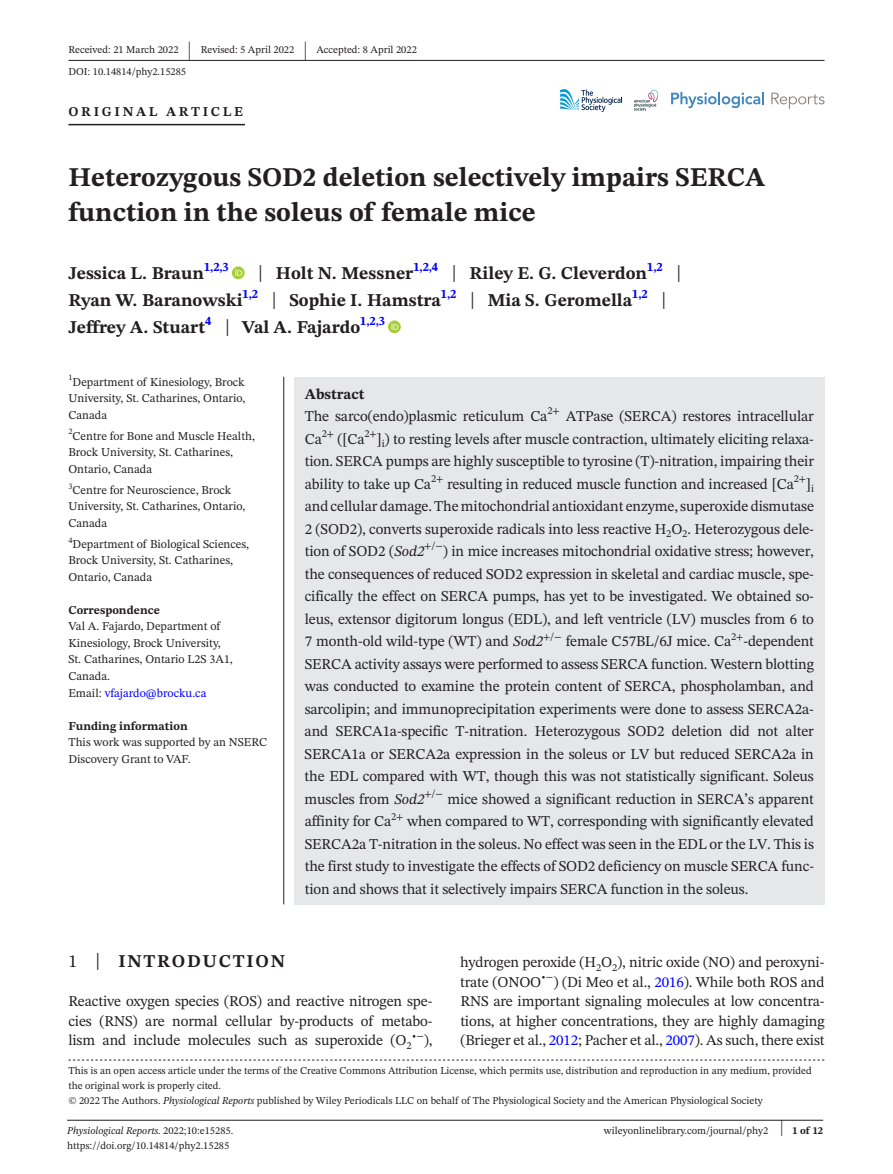
<style>
.page{position:relative;width:893px;height:1174px;background:#fff}
.page>*{position:absolute;margin:0;border:0;box-sizing:border-box;transform-origin:0 0}
.t1{font:700 27px/34.5px "STIX Two Text";color:#231f20}
.t2{font:25.65px "STIX Two Text";color:#231f20;scale:.49 1}
.t3{font:700 18px/27px "STIX Two Text";color:#231f20}
.t4{font:700 18px "STIX Two Text";letter-spacing:.1em;color:#231f20}
.t5{font:15px/22.5px "STIX Two Text";letter-spacing:-.01em;color:#231f20;text-align:justify}
.t6{font:700 13.5px "STIX Two Text";letter-spacing:.2em;color:#231f20}
.t7{font:12px/16.5px "STIX Two Text";color:#231f20}
.t8{font:700 12px "STIX Two Text";color:#231f20}
.t9{font:10.5px/15px "STIX Two Text";color:#231f20}
.t10{font:italic 10.5px "STIX Two Text";color:#231f20}
.t11{font:700 10.5px "STIX Two Text";color:#231f20}
.s1{font-weight:400;font-size:23.4px}
.s2{color:#00f}
.s3{font-weight:700}
.s4{font-family:"STIX"}
.s5{font-style:italic}
.s6{font-weight:400}
.s7{font-weight:400;font-size:23.7px}
.s8{font-style:normal}
.s9{font-weight:400;font-size:22.2px}
</style>
<div class="page">
<hr style="left:67px;top:1119px;width:756px;height:1px;background:#231f20">
<svg style="left:634px;top:90px;width:24px;height:21px"></svg>
<img style="left:560px;top:90px;width:62px;height:21px">
<svg style="left:671px;top:92px;width:93px;height:16px"></svg>
<svg style="left:771px;top:93px;width:53px;height:16px"></svg>
<hr style="left:68px;top:60px;width:756px;height:1px;background:#231f20">
<hr style="left:68px;top:124px;width:177px;height:1px;background:#231f20">
<svg style="left:232px;top:266px;width:13px;height:13px"></svg>
<svg style="left:235px;top:269px;width:7px;height:7px"></svg>
<svg style="left:388px;top:320px;width:13px;height:13px"></svg>
<svg style="left:391px;top:323px;width:7px;height:7px"></svg>
<svg style="left:68px;top:1059px;width:756px;height:1px"></svg>
<div style="left:294px;top:377px;width:530px;height:527px;background:#e6e7e9"></div>
<hr style="left:283px;top:377px;width:1px;height:527px;background:#231f20">
<p class="t9" style="left:68px;top:42px;width:112px">Received: 21 March 2022</p>
<h2 class="t2" style="left:188px;top:32px;width:8px">|</h2>
<p class="t9" style="left:201px;top:42px;width:95px">Revised: 5 April 2022</p>
<h2 class="t2" style="left:304px;top:32px;width:8px">|</h2>
<p class="t9" style="left:316px;top:42px;width:102px">Accepted: 8 April 2022</p>
<p class="t9" style="left:68px;top:64px;width:119px">DOI: 10.14814/phy2.15285</p>
<p class="t6" style="left:68px;top:101px;width:176px">ORIGINAL ARTICLE</p>
<h1 class="t1" style="left:68px;top:161px;width:698px">Heterozygous SOD2 deletion selectively impairs SERCA function in the soleus of female mice</h1>
<p class="t3" style="left:68px;top:260px;width:162px">Jessica L. Braun<sup>1,2,3</sup></p>
<p class="t3" style="left:68px;top:260px;width:614px;text-indent:190px"><span class="s1">|</span> Holt N. Messner<sup>1,2,4</sup> <span class="s1">|</span> Riley E. G. Cleverdon<sup>1,2</sup> <span class="s1">|<br></span>Ryan W. Baranowski<sup>1,2</sup> <span class="s1">|</span> Sophie I. Hamstra<sup>1,2</sup> <span class="s1">|</span> Mia S. Geromella<sup>1,2</sup> <span class="s1">|<br></span>Jeffrey A. Stuart<sup>4</sup> <span class="s1">|</span> Val A. Fajardo<sup>1,2,3</sup></p>
<p class="t7" style="left:68px;top:373px;width:178px;text-align:justify"><sup>1</sup>Department of Kinesiology, Brock University, St. Catharines, Ontario, Canada</p>
<p class="t7" style="left:68px;top:427px;width:188px"><sup>2</sup>Centre for Bone and Muscle Health,<br>Brock University, St. Catharines,<br>Ontario, Canada</p>
<p class="t7" style="left:68px;top:481px;width:178px"><sup>3</sup>Centre for Neuroscience, Brock<br>University, St. Catharines, Ontario,<br>Canada</p>
<p class="t7" style="left:68px;top:535px;width:182px"><sup>4</sup>Department of Biological Sciences,<br>Brock University, St. Catharines,<br>Ontario, Canada</p>
<p class="t8" style="left:68px;top:601px;width:93px">Correspondence</p>
<p class="t7" style="left:68px;top:618px;width:166px">Val A. Fajardo, Department of<br>Kinesiology, Brock University,<br>St. Catharines, Ontario L2S 3A1,<br>Canada.<br>Email: <span class="s2">vfajardo@brocku.ca</span></p>
<p class="t8" style="left:68px;top:717px;width:121px">Funding information</p>
<p class="t7" style="left:68px;top:733px;width:200px">This work was supported by an NSERC<br>Discovery Grant to VAF.</p>
<p class="t5" style="left:305px;top:382px;width:511px;text-align:left"><span class="s3">Abstract<br></span>The sarco(endo)plasmic reticulum Ca<sup>2</sup><sup>+</sup> ATPase (SERCA) restores intracellular<br>Ca</p>
<p class="t9" style="left:322px;top:426px;width:14px">2<span class="s4">+</span></p>
<p class="t5" style="left:337px;top:427px;width:29px">([Ca</p>
<p class="t9" style="left:364px;top:426px;width:14px">2<span class="s4">+</span></p>
<p class="t5" style="left:305px;top:427px;width:511px;text-indent:72px">]<sub>i</sub>) to resting levels after muscle contraction, ultimately eliciting relaxa&shy;tion. SERCA pumps are highly susceptible to tyrosine (T)-nitration, impairing their ability to take up Ca</p>
<p class="t9" style="left:431px;top:471px;width:14px">2<span class="s4">+</span></p>
<p class="t5" style="left:447px;top:472px;width:348px">resulting in reduced muscle function and increased [Ca</p>
<p class="t9" style="left:794px;top:471px;width:14px">2<span class="s4">+</span></p>
<p class="t5" style="left:305px;top:472px;width:511px;text-indent:501px">]<sub>i </sub>and cellular damage. The mitochondrial antioxidant enzyme, superoxide dismutase 2 (SOD2), converts superoxide radicals into less reactive H<sub>2</sub>O<sub>2</sub>. Heterozygous dele&shy;tion of SOD2 (<span class="s5">Sod2</span></p>
<p class="t9" style="left:424px;top:538px;width:20px"><span class="s4">+</span>/−</p>
<p class="t5" style="left:305px;top:540px;width:511px;text-indent:138px">) in mice increases mitochondrial oxidative stress; however, the consequences of reduced SOD2 expression in skeletal and cardiac muscle, spe&shy;cifically the effect on SERCA pumps, has yet to be investigated. We obtained so&shy;leus, extensor digitorum longus (EDL), and left ventricle (LV) muscles from 6 to 7 month-old wild-type (WT) and <span class="s5">Sod2</span></p>
<p class="t9" style="left:543px;top:628px;width:20px"><span class="s4">+</span>/−</p>
<p class="t5" style="left:566px;top:630px;width:167px">female C57BL/6J mice. Ca</p>
<p class="t9" style="left:731px;top:628px;width:14px">2<span class="s4">+</span></p>
<p class="t5" style="left:305px;top:630px;width:511px;text-indent:439px">-dependent SERCA activity assays were performed to assess SERCA function. Western blotting was conducted to examine the protein content of SERCA, phospholamban, and sarcolipin; and immunoprecipitation experiments were done to assess SERCA2a&shy;and SERCA1a-specific T-nitration. Heterozygous SOD2 deletion did not alter SERCA1a or SERCA2a expression in the soleus or LV but reduced SERCA2a in the EDL compared with WT, though this was not statistically significant. Soleus muscles from <span class="s5">Sod2</span></p>
<p class="t9" style="left:424px;top:786px;width:20px"><span class="s4">+</span>/−</p>
<p class="t5" style="left:448px;top:787px;width:368px">mice showed a significant reduction in SERCA’s apparent</p>
<p class="t5" style="left:305px;top:810px;width:88px">affinity for Ca</p>
<p class="t9" style="left:391px;top:808px;width:14px">2<span class="s4">+</span></p>
<p class="t5" style="left:305px;top:810px;width:511px;text-indent:102px">when compared to WT, corresponding with significantly elevated SERCA2a T-nitration in the soleus. No effect was seen in the EDL or the LV. This is the first study to investigate the effects of SOD2 deficiency on muscle SERCA func&shy;tion and shows that it selectively impairs SERCA function in the soleus.</p>
<p class="t4" style="left:68px;top:948px;width:218px"><span class="s6">1</span> <span class="s7">|</span> INTRODUCTION</p>
<p class="t5" style="left:68px;top:991px;width:366px;line-height:19.5px">Reactive oxygen species (ROS) and reactive nitrogen spe&shy;cies (RNS) are normal cellular by-products of metabo&shy;lism and include molecules such as superoxide (O<sub>2</sub><sup>•</sup><sup>−</sup>),</p>
<p class="t5" style="left:460px;top:952px;width:366px;line-height:19.5px">hydrogen peroxide (H<sub>2</sub>O<sub>2</sub>), nitric oxide (NO) and peroxyni&shy;trate (ONOO</p>
<p class="t5" style="left:460px;top:972px;width:366px;line-height:19.5px;text-indent:93px">) (Di Meo et al., <span class="s2">2016</span>). While both ROS and RNS are important signaling molecules at low concentra&shy;tions, at higher concentrations, they are highly damaging (Brieger et al., <span class="s2">2012</span>; Pacher et al., <span class="s2">2007</span>). As such, there exist</p>
<p class="t11" style="left:541px;top:969px;width:14px">•<span class="s6">−</span></p>
<p class="t9" style="left:68px;top:1063px;width:745px">This is an open access article under the terms of the Creative Commons Attribution License, which permits use, distribution and reproduction in any medium, provided the original work is properly cited.<br>© 2022 The Authors. <span class="s5">Physiological Reports</span> published by Wiley Periodicals LLC on behalf of The Physiological Society and the American Physiological Society</p>
<p class="t10" style="left:67px;top:1123px;width:168px">Physiological Reports. <span class="s8">2022;10:e15285.</span></p>
<p class="t11" style="left:780px;top:1123px;width:45px"><span class="s9">|</span> 1 of 12</p>
<p class="t9" style="left:67px;top:1138px;width:164px">https://doi.org/10.14814/phy2.15285</p>
<p class="t9" style="left:604px;top:1123px;width:166px">wileyonlinelibrary.com/journal/phy2</p>
</div>
